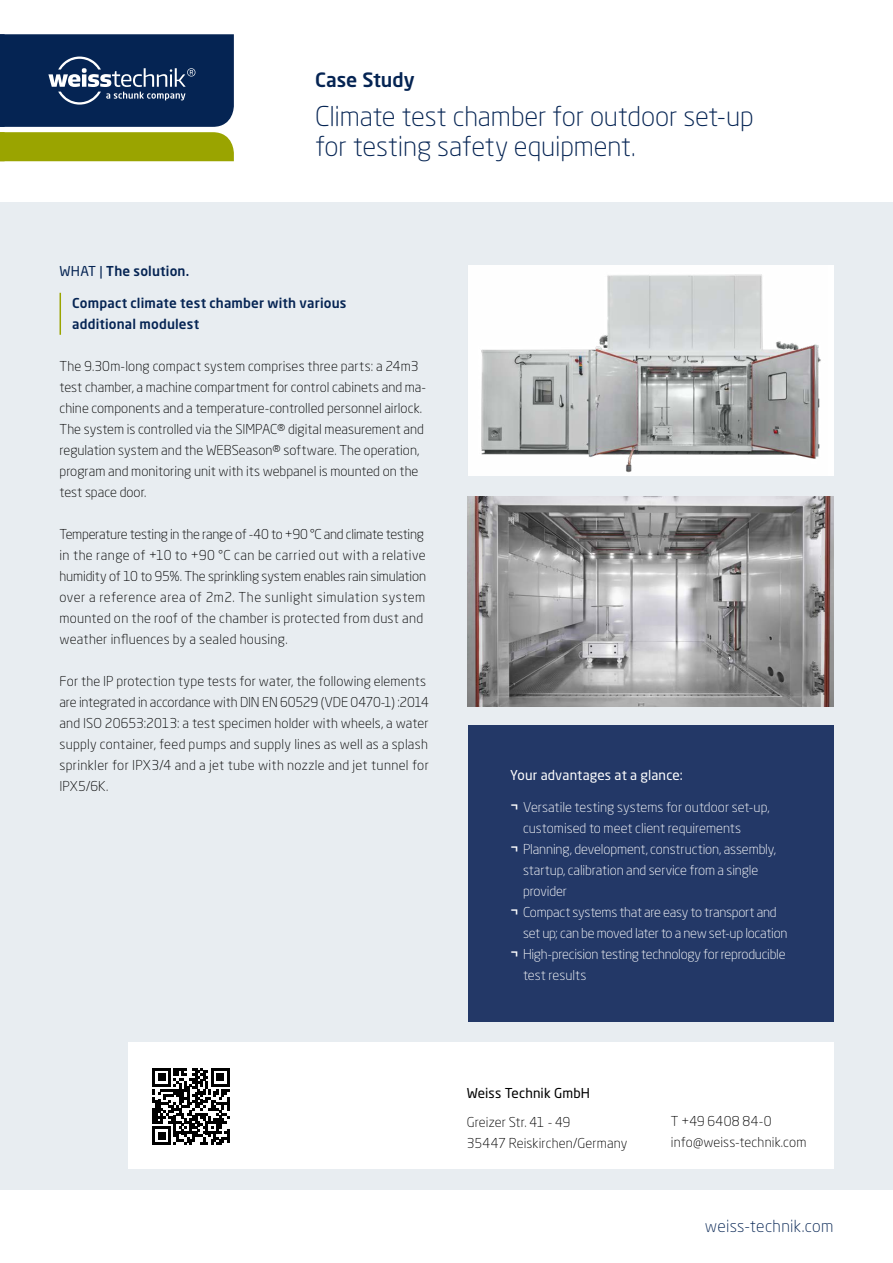
<style>
.page{position:relative;width:893px;height:1263px;background:#fff}
.page>*{position:absolute;margin:0;border:0;box-sizing:border-box;transform-origin:0 0}
.t1{font:300 27px/30px "Neo Sans W1 G";letter-spacing:-.005em;color:#052453}
.t2{font:500 19.5px "Neo Sans W1 G";color:#052453}
.t3{font:300 16.5px "Neo Sans W1 G";letter-spacing:.02em;color:#052453}
.t4{font:300 13.5px/21px "Neo Sans W1 G";letter-spacing:.005em;color:#000}
.t5{font:300 13.5px "Neo Sans W1 G";letter-spacing:-.015em;color:#fff}
.t6{font:500 13.5px/21px "Neo Sans W1 G";letter-spacing:.01em;color:#052453}
.t7{font:13.5px "Neo Sans W1 G";letter-spacing:.01em;color:#fff}
.t8{font:13.5px "Neo Sans W1 G";letter-spacing:.005em;color:#000}
.s1{font-weight:400}
.s2{font-weight:500}
</style>
<div class="page">
<div style="left:0;top:203px;width:893px;height:987px;background:#e8edf1"></div>
<div style="left:468px;top:725px;width:365px;height:297px;background:#233867"></div>
<img style="left:468px;top:266px;width:360px;height:209px">
<img style="left:468px;top:497px;width:365px;height:210px">
<div style="left:128px;top:1043px;width:705px;height:126px;background:#fff"></div>
<hr style="left:60px;top:293px;width:1px;height:42px;background:#9aa400">
<svg style="left:0;top:34px;width:234px;height:127px;background:#3e5551"></svg>
<svg style="left:152px;top:1068px;width:77px;height:77px"></svg>
<h2 class="t2" style="left:315px;top:68px;width:101px">Case Study</h2>
<h1 class="t1" style="left:315px;top:100px;width:440px">Climate test chamber for outdoor set-up for testing safety equipment.</h1>
<p class="t6" style="left:59px;top:260px;width:131px"><span class="s1">WHAT |</span> The solution.</p>
<p class="t6" style="left:72px;top:292px;width:276px">Compact climate test chamber with various additional modulest</p>
<p class="t4" style="left:59px;top:355px;width:368px">The 9.30m-long compact system comprises three parts: a 24m3 test chamber, a machine compartment for control cabinets and ma&shy;chine components and a temperature-controlled personnel airlock.<br>The system is controlled via the SIMPAC® digital measurement and regulation system and the WEBSeason® software. The operation, program and monitoring unit with its webpanel is mounted on the test space door.</p>
<p class="t4" style="left:59px;top:523px;width:368px">Temperature testing in the range of -40 to +90 °C and climate testing in the range of +10 to +90 °C can be carried out with a relative humidity of 10 to 95%. The sprinkling system enables rain simulation over a reference area of 2m2. The sunlight simulation system mounted on the roof of the chamber is protected from dust and weather influences by a sealed housing.</p>
<p class="t4" style="left:59px;top:670px;width:371px">For the IP protection type tests for water, the following elements are integrated in accordance with DIN EN 60529 (VDE 0470-1) :2014 and ISO 20653:2013: a test specimen holder with wheels, a water supply container, feed pumps and supply lines as well as a splash sprinkler for IPX3/4 and a jet tube with nozzle and jet tunnel for IPX5/6K.</p>
<p class="t7" style="left:510px;top:767px;width:174px">Your advantages at a glance:</p>
<p class="t5" style="left:510px;top:798px;width:261px"><span class="s2">¬</span> Versatile testing systems for outdoor set-up,</p>
<p class="t5" style="left:523px;top:819px;width:220px">customised to meet client requirements</p>
<p class="t5" style="left:510px;top:840px;width:267px"><span class="s2">¬</span> Planning, development, construction, assembly,</p>
<p class="t5" style="left:523px;top:861px;width:237px">startup, calibration and service from a single</p>
<p class="t5" style="left:523px;top:882px;width:45px">provider</p>
<p class="t5" style="left:510px;top:903px;width:268px"><span class="s2">¬</span> Compact systems that are easy to transport and</p>
<p class="t5" style="left:523px;top:924px;width:266px">set up; can be moved later to a new set-up location</p>
<p class="t5" style="left:510px;top:945px;width:277px"><span class="s2">¬</span> High-precision testing technology for reproducible</p>
<p class="t5" style="left:523px;top:966px;width:65px">test results</p>
<p class="t8" style="left:467px;top:1085px;width:125px">Weiss Technik GmbH</p>
<p class="t4" style="left:467px;top:1111px;width:162px">Greizer Str. 41 - 49<br>35447 Reiskirchen/Germany</p>
<p class="t4" style="left:671px;top:1110px;width:137px">T +49 6408 84-0 info@weiss-technik.com</p>
<p class="t3" style="left:705px;top:1215px;width:130px">weiss-technik.com</p>
</div>
